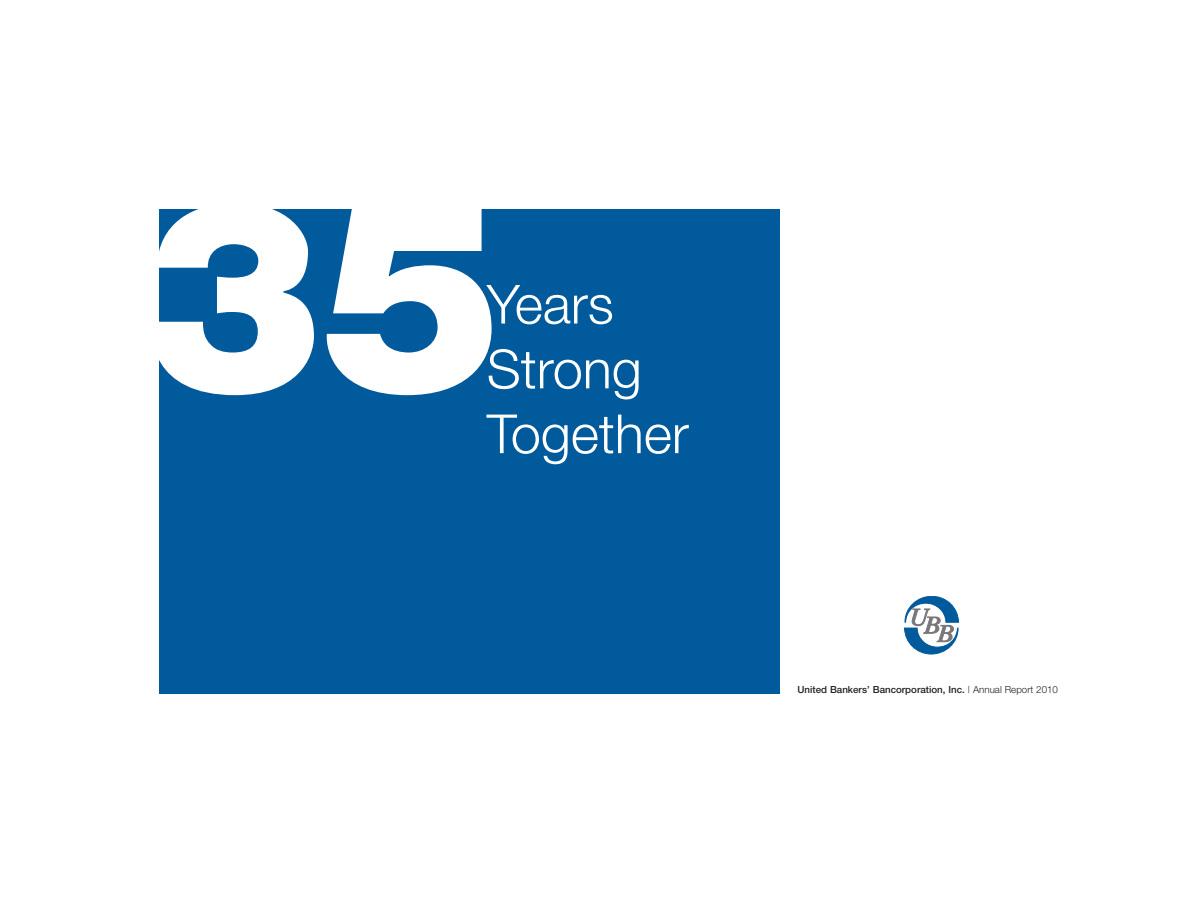
<style>
.page{position:relative;width:1188px;height:918px;background:#fff}
.page>*{position:absolute;margin:0;border:0;box-sizing:border-box;transform-origin:0 0}
.t1{font:900 270px "Helvetica Neue";color:#fff}
.t2{font:300 54px/64.8px "Helvetica Neue";color:#fff}
.t3{font:500 9.75px "Helvetica Neue";color:#231f20}
.s1{font-weight:300}
</style>
<div class="page">
<div style="left:160px;top:209px;width:620px;height:485px;background:#005a9c"></div>
<svg style="left:904px;top:596px;width:55px;height:58px"></svg>
<h1 class="t1" style="left:142px;top:200px;width:362px">35</h1>
<h2 class="t2" style="left:487px;top:407px;width:204px">Together</h2>
<h2 class="t2" style="left:487px;top:277px;width:157px">Years<br>Strong</h2>
<p class="t3" style="left:798px;top:686px;width:262px">United Bankers’ Bancorporation, Inc. <span class="s1">| Annual Report 2010</span></p>
</div>
